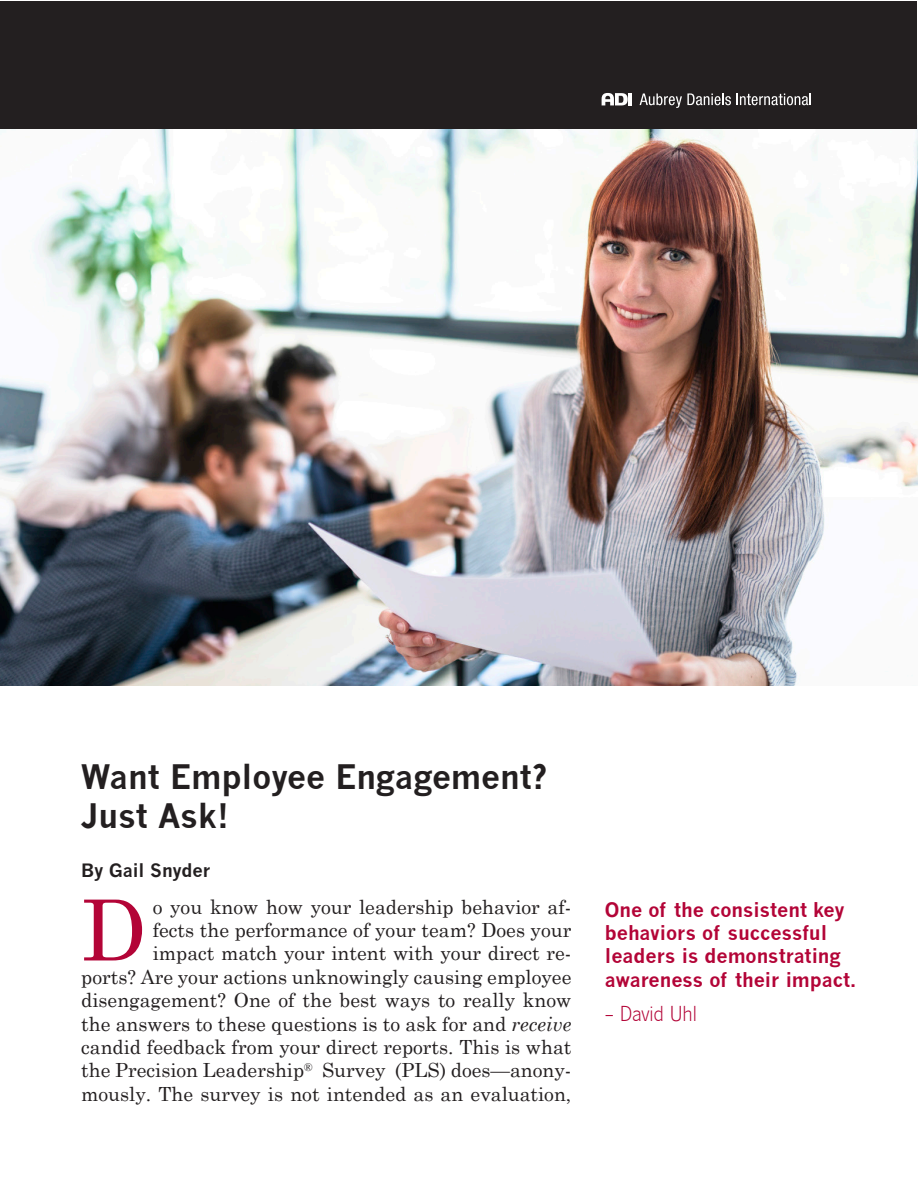
<style>
.page{position:relative;width:918px;height:1188px;background:#fff}
.page>*{position:absolute;margin:0;border:0;box-sizing:border-box;transform-origin:0 0}
.t1{font:84.3px "Century Schoolbook";color:#b30437}
.t2{font:700 33px/39.6px "News Gothic";color:#231f20}
.t3{font:22.5px "News Got T Ligh";color:#b30437}
.t4{font:19.5px/23.4px "Century Schoolbook";color:#231f20;text-align:right}
.t5{font:700 19.5px/23.4px "News Gothic";color:#b30437}
.t6{font:700 18px "News Gothic";color:#231f20}
.s1{font-style:italic}
</style>
<div class="page">
<img style="left:0;top:116px;width:918px;height:570px">
<div style="left:1px;top:1px;width:916px;height:128px;background:#231f20"></div>
<svg style="left:640px;top:93px;width:91px;height:15px"></svg>
<svg style="left:737px;top:93px;width:74px;height:12px"></svg>
<svg style="left:602px;top:93px;width:30px;height:12px"></svg>
<h2 class="t2" style="left:81px;top:756px;width:467px">Want Employee Engagement?<br>Just Ask!</h2>
<p class="t6" style="left:81px;top:859px;width:131px">By Gail Snyder</p>
<h1 class="t1" style="left:81px;top:877px;width:67px">D</h1>
<p class="t4" style="left:81px;top:894px;width:492px">o you know how your leadership behavior af-<br>fects the performance of your team? Does your<br>impact match your intent with your direct re-<br>ports? Are your actions unknowingly causing employee disengagement? One of the best ways to really know the answers to these questions is to ask for and <span class="s1">receive </span>candid feedback from your direct reports. This is what the Precision Leadership<sup>®</sup> Survey (PLS) does—anony&shy;mously. The survey is not intended as an evaluation,</p>
<p class="t5" style="left:605px;top:897px;width:253px">One of the consistent key behaviors of successful leaders is demonstrating awareness of their impact.</p>
<p class="t3" style="left:605px;top:1002px;width:94px">– David Uhl</p>
</div>
